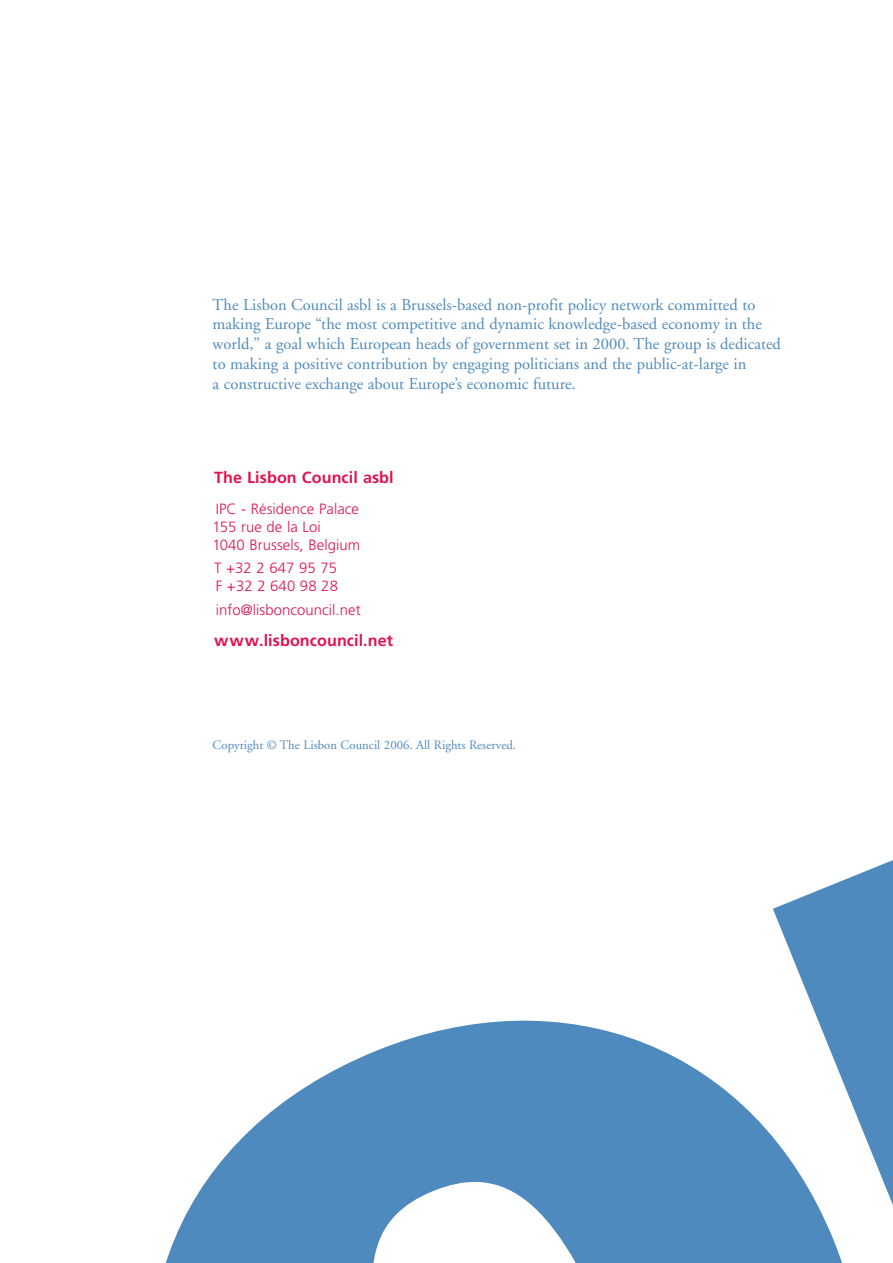
<style>
.page{position:relative;width:893px;height:1263px;background:#fff}
.page>*{position:absolute;margin:0;border:0;box-sizing:border-box;transform-origin:0 0}
.t1{font:16.5px/19.8px "Adobe Garamond";color:#4e8abe}
.t2{font:700 16.05px "Frutiger";letter-spacing:.005em;color:#e1134f}
.t3{font:300 14.85px/17.9px "Frutiger";letter-spacing:.005em;color:#e1134f}
.t4{font:12.75px "Adobe Garamond";color:#4e8abe}
</style>
<div class="page">
<svg style="left:166px;top:1020px;width:607px;height:243px;fill:#4e8abe"></svg>
<svg style="left:773px;top:860px;width:120px;height:403px;fill:#4f8abe"></svg>
<p class="t1" style="left:213px;top:296px;width:570px">The Lisbon Council asbl is a Brussels-based non-profit policy network committed to making Europe “the most competitive and dynamic knowledge-based economy in the world,” a goal which European heads of government set in 2000. The group is dedicated to making a positive contribution by engaging politicians and the public-at-large in<br>a constructive exchange about Europe’s economic future.</p>
<p class="t2" style="left:214px;top:471px;width:181px">The Lisbon Council asbl</p>
<p class="t3" style="left:213px;top:501px;width:149px">IPC - Résidence Palace<br>155 rue de la Loi<br>1040 Brussels, Belgium</p>
<p class="t3" style="left:214px;top:560px;width:125px">T +32 2 647 95 75<br>F +32 2 640 98 28</p>
<p class="t3" style="left:216px;top:601px;width:146px">info@lisboncouncil.net</p>
<p class="t2" style="left:214px;top:634px;width:180px">www.lisboncouncil.net</p>
<p class="t4" style="left:213px;top:740px;width:305px">Copyright © The Lisbon Council 2006. All Rights Reserved.</p>
</div>
